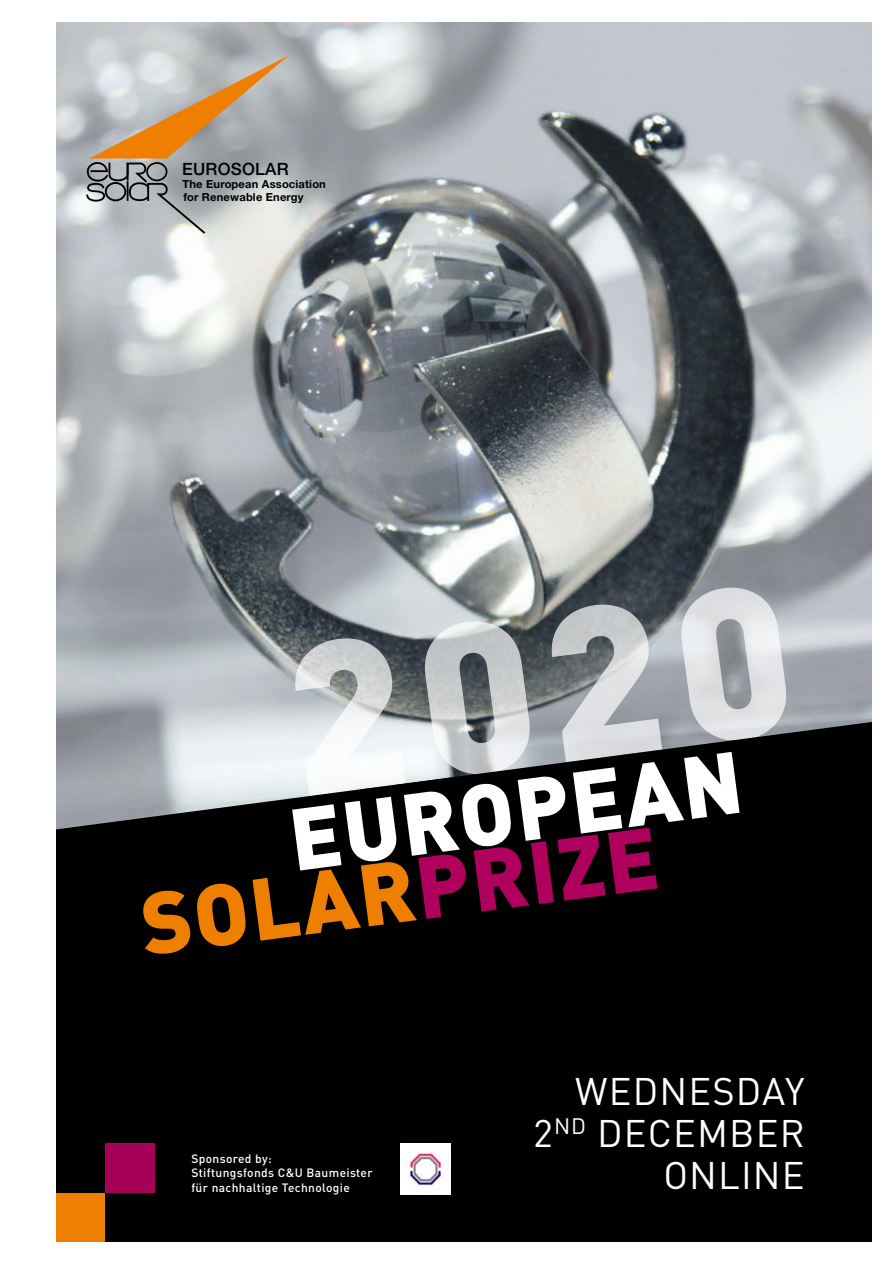
<style>
.page{position:relative;width:893px;height:1263px;background:#fff}
.page>*{position:absolute;margin:0;border:0;box-sizing:border-box;transform-origin:0 0}
.t1{font:900 211.65px "DIN";color:#fff}
.t2{font:900 86.1px "DIN";color:#ee7f00}
.t3{font:86.1px "DIN Black Alternate";color:#fff}
.t4{font:37.95px/41.8px "DIN";letter-spacing:.03em;color:#fff;text-align:right}
.t5{font:500 16.95px "Helvetica Neue";letter-spacing:.015em;color:#000}
.t6{font:500 12px/14.4px "DIN";letter-spacing:.03em;color:#fff}
.t7{font:700 11.1px "Helvetica Neue";letter-spacing:.015em;color:#000}
.s1{color:#ae005c}
</style>
<div class="page">
<img style="left:56px;top:22px;width:816px;height:697px">
<svg style="left:56px;top:719px;width:816px;height:523px;background:#141415"></svg>
<div style="left:55px;top:1193px;width:50px;height:49px;background:#ee7f00"></div>
<div style="left:105px;top:1143px;width:50px;height:50px;background:#a60057"></div>
<svg style="left:392px;top:776px;width:71px;height:18px"></svg>
<svg style="left:86px;top:55px;width:203px;height:179px;background:#bab1a6"></svg>
<img style="left:400px;top:1144px;width:51px;height:50px">
<h3 class="t5" style="left:182px;top:155px;width:108px">EUROSOLAR</h3>
<p class="t7" style="left:183px;top:176px;width:145px">The European Association</p>
<p class="t7" style="left:183px;top:188px;width:122px">for Renewable Energy</p>
<h1 class="t1" style="left:268px;top:583px;width:509px;rotate:-8deg">2020</h1>
<h2 class="t3" style="left:283px;top:781px;width:457px;rotate:-7deg">european</h2>
<h2 class="t2" style="left:135px;top:867px;width:522px;rotate:-7deg">Solar<span class="s1">prize</span></h2>
<p class="t6" style="left:191px;top:1151px;width:183px">Sponsored by:<br>Stiftungsfonds C&amp;U Baumeister für nachhaltige Technologie</p>
<h3 class="t4" style="left:533px;top:1070px;width:273px">WEDNESDAY<br>2<sup>ND</sup> DECEMBER<br>ONLINE</h3>
</div>
